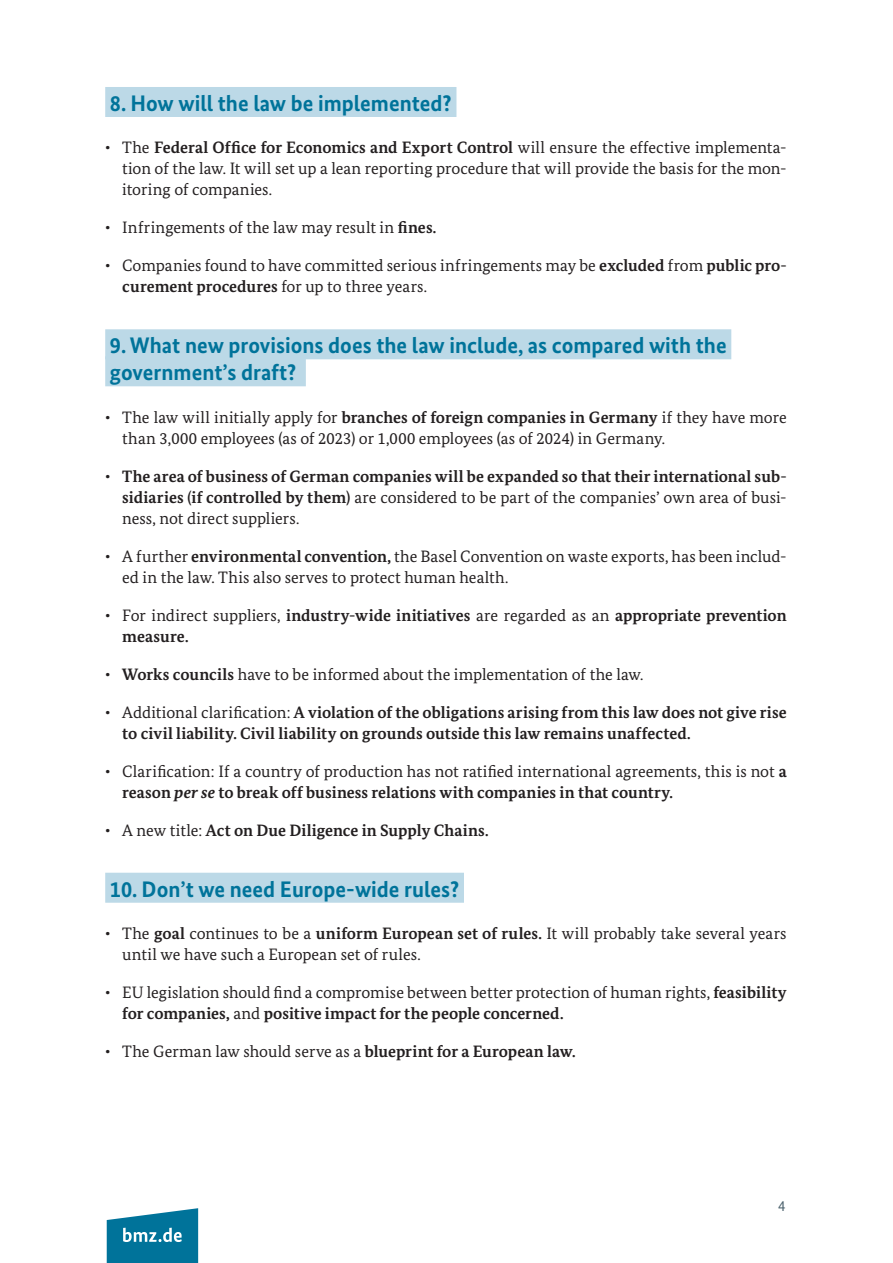
<style>
.page{position:relative;width:893px;height:1263px;background:#fff}
.page>*{position:absolute;margin:0;border:0;box-sizing:border-box;transform-origin:0 0}
.H1{font:700 22.5px/27px "Bundes Sans";color:#00739a}
.t1{font:16.5px/21px "Bundes Serif";color:#231f20}
.t2{font:700 16.5px/21px "Bundes Serif";letter-spacing:.005em;color:#231f20}
.t3{font:15px "Bundes Sans";color:#4d636e}
.s1{font-weight:700}
.s2{font-weight:400}
.s3{font-weight:700;font-style:italic}
</style>
<div class="page">
<div style="left:105px;top:87px;width:351px;height:30px;background:#bcd9e7"></div>
<div style="left:105px;top:329px;width:626px;height:30px;background:#bcd9e7"></div>
<div style="left:105px;top:356px;width:201px;height:30px;background:#bcd9e7"></div>
<div style="left:105px;top:873px;width:359px;height:30px;background:#bcd9e7"></div>
<svg style="left:107px;top:1208px;width:91px;height:55px;background:#2c8bab"></svg>
<h2 class="H1" style="left:110px;top:90px;width:343px">8. How will the law be implemented?</h2>
<p class="t1" style="left:122px;top:137px;width:666px;text-align:justify;text-indent:-17px">• The <span class="s1">Federal Office for Economics and Export Control</span> will ensure the effective implementa&shy;tion of the law. It will set up a lean reporting procedure that will provide the basis for the mon&shy;itoring of companies.</p>
<p class="t1" style="left:105px;top:217px;width:333px">• Infringements of the law may result in <span class="s1">fines.</span></p>
<p class="t1" style="left:122px;top:255px;width:666px;text-indent:-17px">• Companies found to have committed serious infringements may be <span class="s1">excluded</span> from <span class="s1">public pro&shy;curement procedures</span> for up to three years.</p>
<h2 class="H1" style="left:110px;top:332px;width:618px">9. What new provisions does the law include, as compared with the government’s draft?</h2>
<p class="t1" style="left:122px;top:406px;width:666px;text-indent:-17px">• The law will initially apply for <span class="s1">branches of foreign companies in Germany</span> if they have more than 3,000 employees (as of 2023) or 1,000 employees (as of 2024) in Germany.</p>
<p class="t2" style="left:122px;top:465px;width:666px;text-align:justify;text-indent:-17px"><span class="s2">•</span> The area of business of German companies will be expanded so that their international sub&shy;sidiaries (if controlled by them) <span class="s2">are considered to be part of the companies’ own area of busi&shy;ness, not direct suppliers.</span></p>
<p class="t1" style="left:122px;top:545px;width:666px;text-indent:-17px">• A further <span class="s1">environmental convention,</span> the Basel Convention on waste exports, has been includ&shy;ed in the law. This also serves to protect human health.</p>
<p class="t2" style="left:122px;top:604px;width:666px;text-indent:-17px"><span class="s2">• For indirect suppliers,</span> industry-wide initiatives <span class="s2">are regarded as an</span> appropriate prevention measure.</p>
<p class="t1" style="left:105px;top:663px;width:540px">• <span class="s1">Works councils</span> have to be informed about the implementation of the law.</p>
<p class="t2" style="left:122px;top:701px;width:666px;text-indent:-17px"><span class="s2">• Additional clarification:</span> A violation of the obligations arising from this law does not give rise to civil liability. Civil liability on grounds outside this law remains unaffected.</p>
<p class="t1" style="left:122px;top:760px;width:666px;text-indent:-17px">• Clarification: If a country of production has not ratified international agreements, this is not <span class="s1">a reason</span> <span class="s3">per se</span> <span class="s1">to break off business relations with companies in that country.</span></p>
<p class="t2" style="left:105px;top:819px;width:385px"><span class="s2">• A new title:</span> Act on Due Diligence in Supply Chains.</p>
<h2 class="H1" style="left:110px;top:875px;width:351px">10. Don’t we need Europe-wide rules?</h2>
<p class="t1" style="left:122px;top:923px;width:666px;text-indent:-17px">• The <span class="s1">goal</span> continues to be a <span class="s1">uniform European set of rules.</span> It will probably take several years until we have such a European set of rules.</p>
<p class="t1" style="left:122px;top:982px;width:666px;text-indent:-17px">• EU legislation should find a compromise between better protection of human rights, <span class="s1">feasibility for companies,</span> and <span class="s1">positive impact for the people concerned.</span></p>
<p class="t1" style="left:105px;top:1041px;width:472px">• The German law should serve as a <span class="s1">blueprint for a European law.</span></p>
<p class="t3" style="left:778px;top:1196px;width:9px">4</p>
</div>
